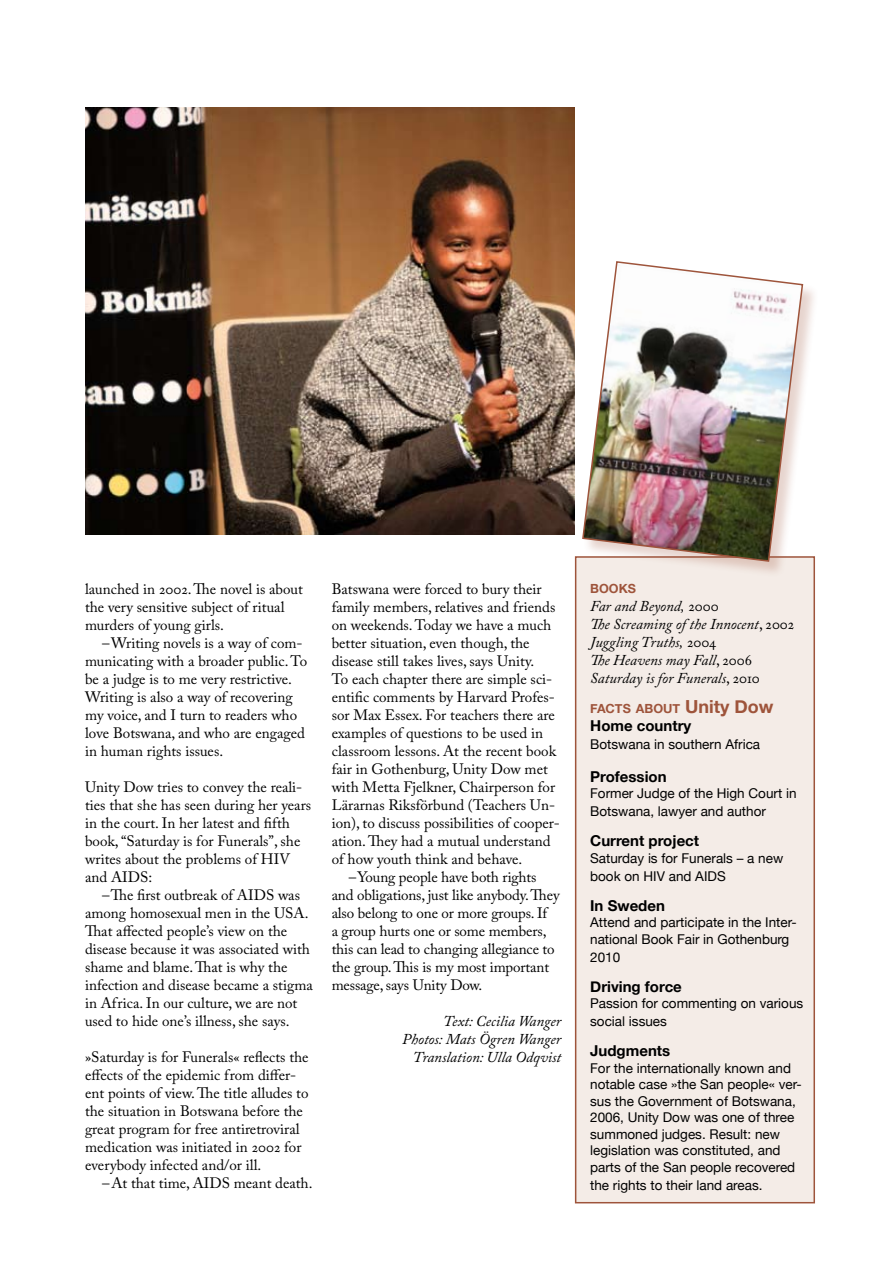
<style>
.page{position:relative;width:893px;height:1263px;background:#fff}
.page>*{position:absolute;margin:0;border:0;box-sizing:border-box;transform-origin:0 0}
.t1{font:15px/18px "Adobe Caslon Pro";color:#000}
.t2{font:italic 15px/18px "Adobe Caslon Pro";color:#000}
.t3{font:700 15px "Helvetica Neue";color:#000}
.t4{font:13.5px/16.5px "Helvetica Neue";color:#000}
.t5{font:700 12.6px "Helvetica Neue";color:#9e543b}
.s1{font-style:normal}
.s2{font-size:18px}
</style>
<div class="page">
<div style="left:575px;top:556px;width:240px;height:647px;background:#f4ece7;border:2px solid #9e543b"></div>
<img style="left:85px;top:107px;width:490px;height:427px">
<div style="left:582px;top:261px;width:237px;height:316px;background:#9e543b;opacity:.25"></div>
<img style="left:581px;top:261px;width:223px;height:302px">
<p class="t1" style="left:85px;top:580px;width:219px">launched in 2002. The novel is about the very sensitive subject of ritual murders of young girls.</p>
<p class="t1" style="left:85px;top:634px;width:224px;text-indent:17px">–Writing novels is a way of com&shy;municating with a broader public. To be a judge is to me very restrictive.<br>Writing is also a way of recovering my voice, and I turn to readers who love Botswana, and who are engaged in human rights issues.</p>
<p class="t1" style="left:85px;top:778px;width:228px">Unity Dow tries to convey the reali&shy;ties that she has seen during her years in the court. In her latest and fifth book, “Saturday is for Funerals”, she writes about the problems of HIV and AIDS:</p>
<p class="t1" style="left:85px;top:886px;width:229px;text-indent:17px">–The first outbreak of AIDS was among homosexual men in the USA.<br>That affected people’s view on the disease because it was associated with shame and blame. That is why the infection and disease became a stigma in Africa. In our culture, we are not used to hide one’s illness, she says.</p>
<p class="t1" style="left:85px;top:1048px;width:225px">»Saturday is for Funerals« reflects the effects of the epidemic from differ&shy;ent points of view. The title alludes to the situation in Botswana before the great program for free antiretroviral medication was initiated in 2002 for everybody infected and/or ill.</p>
<p class="t1" style="left:102px;top:1174px;width:212px">–At that time, AIDS meant death.</p>
<p class="t1" style="left:332px;top:580px;width:211px">Batswana were forced to bury their</p>
<p class="t1" style="left:332px;top:598px;width:225px">family members, relatives and friends</p>
<p class="t1" style="left:332px;top:616px;width:221px">on weekends. Today we have a much</p>
<p class="t1" style="left:332px;top:634px;width:199px">better situation, even though, the</p>
<p class="t1" style="left:332px;top:652px;width:204px">disease still takes lives, says Unity.</p>
<p class="t1" style="left:332px;top:670px;width:222px">To each chapter there are simple sci-</p>
<p class="t1" style="left:332px;top:688px;width:225px">entific comments by Harvard Profes-</p>
<p class="t1" style="left:332px;top:706px;width:225px">sor Max Essex. For teachers there are</p>
<p class="t1" style="left:332px;top:724px;width:213px">examples of questions to be used in</p>
<p class="t1" style="left:332px;top:742px;width:226px">classroom lessons. At the recent book</p>
<p class="t1" style="left:332px;top:760px;width:218px">fair in Gothenburg, Unity Dow met</p>
<p class="t1" style="left:332px;top:778px;width:225px">with Metta Fjelkner, Chairperson for</p>
<p class="t1" style="left:332px;top:796px;width:225px">Lärarnas Riksförbund (Teachers Un-</p>
<p class="t1" style="left:332px;top:814px;width:230px">ion), to discuss possibilities of cooper-</p>
<p class="t1" style="left:332px;top:832px;width:220px">ation. They had a mutual understand</p>
<p class="t1" style="left:332px;top:850px;width:192px">of how youth think and behave.</p>
<p class="t1" style="left:349px;top:868px;width:189px">–Young people have both rights</p>
<p class="t1" style="left:332px;top:886px;width:229px">and obligations, just like anybody. They</p>
<p class="t1" style="left:332px;top:904px;width:217px">also belong to one or more groups. If</p>
<p class="t1" style="left:332px;top:922px;width:216px">a group hurts one or some members,</p>
<p class="t1" style="left:332px;top:940px;width:224px">this can lead to changing allegiance to</p>
<p class="t1" style="left:332px;top:958px;width:219px">the group. This is my most important</p>
<p class="t1" style="left:332px;top:976px;width:152px">message, says Unity Dow.</p>
<p class="t2" style="left:402px;top:1012px;width:161px;text-align:right">Text: Cecilia Wanger<br>Photos: Mats Ögren Wanger<br>Translation: Ulla Odqvist</p>
<p class="t5" style="left:590px;top:580px;width:47px">BOOKS</p>
<p class="t2" style="left:590px;top:596px;width:206px">Far and Beyond, <span class="s1">2000<br></span>The Screaming of the Innocent<span class="s1">, 2002<br></span>Juggling Truths, <span class="s1">2004<br></span>The Heavens may Fall<span class="s1">, 2006<br></span>Saturday is for Funerals<span class="s1">, 2010</span></p>
<p class="t5" style="left:590px;top:700px;width:185px">FACTS ABOUT <span class="s2">Unity Dow</span></p>
<p class="t3" style="left:590px;top:716px;width:103px">Home country</p>
<p class="t4" style="left:590px;top:735px;width:171px">Botswana in southern Africa</p>
<p class="t3" style="left:590px;top:767px;width:78px">Profession</p>
<p class="t4" style="left:590px;top:784px;width:208px;line-height:18px">Former Judge of the High Court in<br>Botswana, lawyer and author</p>
<p class="t3" style="left:590px;top:832px;width:110px">Current project</p>
<p class="t4" style="left:590px;top:849px;width:195px;line-height:18px">Saturday is for Funerals – a new book on HIV and AIDS</p>
<p class="t3" style="left:590px;top:896px;width:76px">In Sweden</p>
<p class="t4" style="left:590px;top:914px;width:208px">Attend and participate in the Inter&shy;national Book Fair in Gothenburg</p>
<p class="t4" style="left:590px;top:948px;width:32px">2010</p>
<p class="t3" style="left:590px;top:977px;width:93px">Driving force</p>
<p class="t4" style="left:590px;top:994px;width:215px;line-height:18px">Passion for commenting on various social issues</p>
<p class="t3" style="left:590px;top:1042px;width:81px">Judgments</p>
<p class="t4" style="left:590px;top:1059px;width:213px">For the internationally known and notable case »the San people« ver&shy;sus the Government of Botswana,<br>2006, Unity Dow was one of three summoned judges. Result: new legislation was constituted, and parts of the San people recovered</p>
<p class="t4" style="left:590px;top:1176px;width:174px">the rights to their land areas.</p>
</div>
